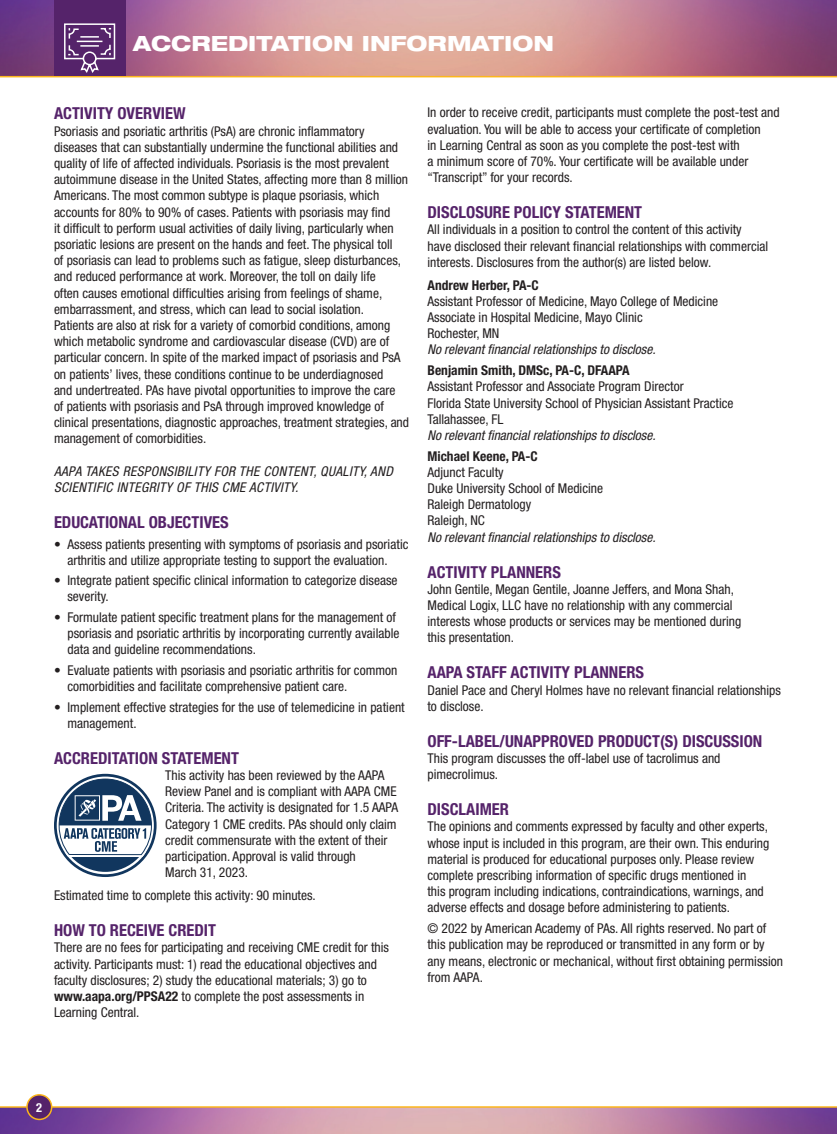
<style>
.page{position:relative;width:837px;height:1134px;background:#fff}
.page>*{position:absolute;margin:0;border:0;box-sizing:border-box;transform-origin:0 0}
.t1{font:800 expanded 21px "Helvetica Neue LT Std";color:#fff}
.t2{font:700 condensed 16.5px "Helvetica Neue LT Std";color:#55236a}
.t3{font:condensed 13.5px/16.2px "Helvetica Neue LT Std";color:#231f20}
.t4{font:italic condensed 13.5px "Helvetica Neue LT Std";color:#231f20}
.t5{font:italic condensed 13.5px/16.2px "Helvetica Neue LT Std";letter-spacing:.03em;color:#231f20}
.t6{font:700 condensed 13.5px "Helvetica Neue LT Std";color:#231f20}
.t7{font:700 condensed 12.45px "Helvetica Neue LT Std";color:#fff}
.s1{font-weight:700}
</style>
<div class="page">
<svg style="left:0;top:0;width:837px;height:77px;background:#be818f"></svg>
<svg style="left:54px;top:774px;width:103px;height:103px"></svg>
<svg style="left:57px;top:777px;width:97px;height:97px"></svg>
<div style="left:59px;top:779px;width:92px;height:93px;background:#11365e;border-radius:50%"></div>
<svg style="left:63px;top:855px;width:85px;height:2px"></svg>
<svg style="left:57px;top:778px;width:96px;height:77px"></svg>
<div style="left:54px;top:0;width:71px;height:76px;background:#55236a"></div>
<svg style="left:64px;top:23px;width:52px;height:50px"></svg>
<svg style="left:0;top:1106px;width:837px;height:28px;background:#b782a1"></svg>
<div style="left:27px;top:1095px;width:25px;height:24px;background:#55236a;border-radius:50%"></div>
<div style="left:26px;top:1094px;width:26px;height:26px;border:2px solid #fcb61c;border-radius:50%"></div>
<h1 class="t1" style="left:133px;top:30px;width:422px">ACCREDITATION INFORMATION</h1>
<p class="t2" style="left:54px;top:104px;width:133px">ACTIVITY OVERVIEW</p>
<p class="t3" style="left:54px;top:123px;width:357px">Psoriasis and psoriatic arthritis (PsA) are chronic inflammatory diseases that can substantially undermine the functional abilities and quality of life of affected individuals. Psoriasis is the most prevalent autoimmune disease in the United States, affecting more than 8 million Americans. The most common subtype is plaque psoriasis, which accounts for 80% to 90% of cases. Patients with psoriasis may find<br>it difficult to perform usual activities of daily living, particularly when psoriatic lesions are present on the hands and feet. The physical toll<br>of psoriasis can lead to problems such as fatigue, sleep disturbances, and reduced performance at work. Moreover, the toll on daily life<br>often causes emotional difficulties arising from feelings of shame, embarrassment, and stress, which can lead to social isolation.<br>Patients are also at risk for a variety of comorbid conditions, among which metabolic syndrome and cardiovascular disease (CVD) are of particular concern. In spite of the marked impact of psoriasis and PsA on patients’ lives, these conditions continue to be underdiagnosed<br>and undertreated. PAs have pivotal opportunities to improve the care<br>of patients with psoriasis and PsA through improved knowledge of clinical presentations, diagnostic approaches, treatment strategies, and management of comorbidities.</p>
<p class="t5" style="left:54px;top:463px;width:340px">AAPA TAKES RESPONSIBILITY FOR THE CONTENT, QUALITY, AND<br>SCIENTIFIC INTEGRITY OF THIS CME ACTIVITY.</p>
<p class="t2" style="left:54px;top:512px;width:176px">EDUCATIONAL OBJECTIVES</p>
<p class="t3" style="left:54px;top:536px;width:356px;text-align:center">• Assess patients presenting with symptoms of psoriasis and psoriatic arthritis and utilize appropriate testing to support the evaluation.</p>
<p class="t3" style="left:68px;top:572px;width:332px;text-indent:-14px">• Integrate patient specific clinical information to categorize disease severity.</p>
<p class="t3" style="left:68px;top:609px;width:333px;text-indent:-14px">• Formulate patient specific treatment plans for the management of psoriasis and psoriatic arthritis by incorporating currently available data and guideline recommendations.</p>
<p class="t3" style="left:68px;top:662px;width:331px;text-indent:-14px">• Evaluate patients with psoriasis and psoriatic arthritis for common comorbidities and facilitate comprehensive patient care.</p>
<p class="t3" style="left:68px;top:699px;width:339px;text-indent:-14px">• Implement effective strategies for the use of telemedicine in patient management.</p>
<p class="t2" style="left:54px;top:748px;width:187px">ACCREDITATION STATEMENT</p>
<p class="t3" style="left:165px;top:767px;width:235px">This activity has been reviewed by the AAPA Review Panel and is compliant with AAPA CME Criteria. The activity is designated for 1.5 AAPA Category 1 CME credits. PAs should only claim credit commensurate with the extent of their participation. Approval is valid through<br>March 31, 2023.</p>
<p class="t3" style="left:54px;top:887px;width:263px">Estimated time to complete this activity: 90 minutes.</p>
<p class="t2" style="left:54px;top:920px;width:164px">HOW TO RECEIVE CREDIT</p>
<p class="t3" style="left:54px;top:939px;width:337px">There are no fees for participating and receiving CME credit for this activity. Participants must: 1) read the educational objectives and faculty disclosures; 2) study the educational materials; 3) go to <span class="s1">www.aapa.org/PPSA22</span> to complete the post assessments in Learning Central.</p>
<p class="t3" style="left:428px;top:104px;width:354px">In order to receive credit, participants must complete the post-test and evaluation. You will be able to access your certificate of completion<br>in Learning Central as soon as you complete the post-test with<br>a minimum score of 70%. Your certificate will be available under “Transcript” for your records.</p>
<p class="t2" style="left:428px;top:202px;width:216px">DISCLOSURE POLICY STATEMENT</p>
<p class="t3" style="left:428px;top:221px;width:342px">All individuals in a position to control the content of this activity have disclosed their relevant financial relationships with commercial interests. Disclosures from the author(s) are listed below.</p>
<p class="t6" style="left:428px;top:277px;width:113px">Andrew Herber, PA-C</p>
<p class="t3" style="left:428px;top:293px;width:292px">Assistant Professor of Medicine, Mayo College of Medicine<br>Associate in Hospital Medicine, Mayo Clinic<br>Rochester, MN</p>
<p class="t4" style="left:428px;top:342px;width:230px">No relevant financial relationships to disclose.</p>
<p class="t6" style="left:428px;top:362px;width:204px">Benjamin Smith, DMSc, PA-C, DFAAPA</p>
<p class="t3" style="left:428px;top:378px;width:308px">Assistant Professor and Associate Program Director<br>Florida State University School of Physician Assistant Practice<br>Tallahassee, FL</p>
<p class="t4" style="left:428px;top:427px;width:230px">No relevant financial relationships to disclose.</p>
<p class="t6" style="left:428px;top:448px;width:112px">Michael Keene, PA-C</p>
<p class="t3" style="left:428px;top:464px;width:177px">Adjunct Faculty<br>Duke University School of Medicine<br>Raleigh Dermatology<br>Raleigh, NC</p>
<p class="t4" style="left:428px;top:529px;width:230px">No relevant financial relationships to disclose.</p>
<p class="t2" style="left:428px;top:562px;width:135px">ACTIVITY PLANNERS</p>
<p class="t3" style="left:428px;top:581px;width:315px">John Gentile, Megan Gentile, Joanne Jeffers, and Mona Shah, Medical Logix, LLC have no relationship with any commercial interests whose products or services may be mentioned during this presentation.</p>
<p class="t2" style="left:428px;top:663px;width:218px">AAPA STAFF ACTIVITY PLANNERS</p>
<p class="t3" style="left:428px;top:682px;width:355px">Daniel Pace and Cheryl Holmes have no relevant financial relationships to disclose.</p>
<p class="t2" style="left:428px;top:731px;width:336px">OFF-LABEL/UNAPPROVED PRODUCT(S) DISCUSSION</p>
<p class="t3" style="left:428px;top:750px;width:295px">This program discusses the off-label use of tacrolimus and pimecrolimus.</p>
<p class="t2" style="left:428px;top:799px;width:83px">DISCLAIMER</p>
<p class="t3" style="left:428px;top:819px;width:343px">The opinions and comments expressed by faculty and other experts, whose input is included in this program, are their own. This enduring material is produced for educational purposes only. Please review complete prescribing information of specific drugs mentioned in<br>this program including indications, contraindications, warnings, and adverse effects and dosage before administering to patients.</p>
<p class="t3" style="left:428px;top:920px;width:357px">© 2022 by American Academy of PAs. All rights reserved. No part of this publication may be reproduced or transmitted in any form or by any means, electronic or mechanical, without first obtaining permission from AAPA.</p>
<p class="t7" style="left:36px;top:1100px;width:7px">2</p>
</div>
